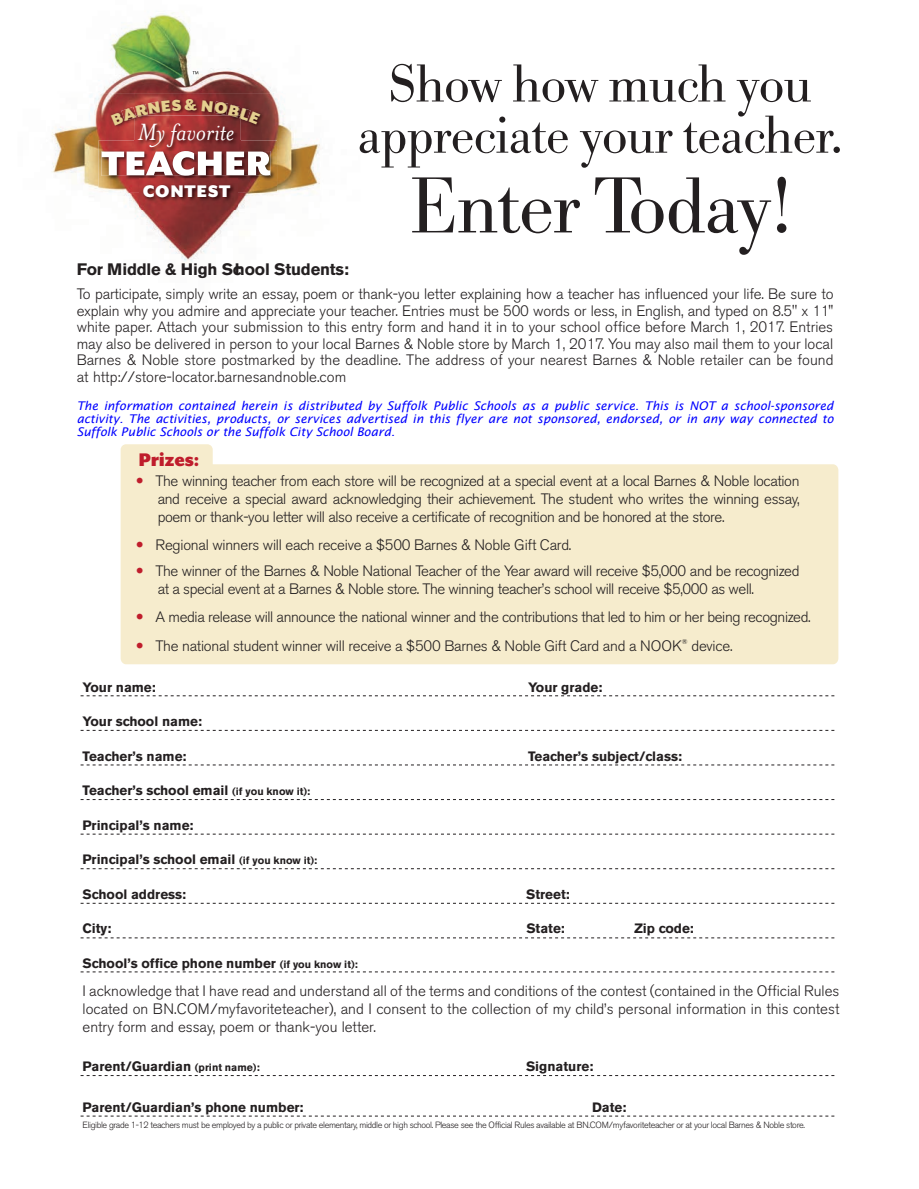
<style>
.page{position:relative;width:919px;height:1189px;background:#fff}
.page>*{position:absolute;margin:0;border:0;box-sizing:border-box;transform-origin:0 0}
.t1{font:300 77.85px "Bodoni BE";letter-spacing:-.02em;color:#231f20}
.t2{font:300 52.35px/51.2px "Bodoni BE";letter-spacing:-.02em;color:#231f20;text-align:center}
.t3{font:italic 27px "Mrs Eaves";color:#fff}
.t4{font:21px "Mr Eaves XL San U";color:#bf1d2c}
.t5{font:19.35px "Mr Eaves XL San U";letter-spacing:.04em;color:#fff}
.t6{font:700 16.5px "Akzidenz Grotesk BE";letter-spacing:-.01em;color:#231f20}
.t7{font:300 15px/18px "Akzidenz Grotesk BE";letter-spacing:-.025em;color:#231f20;text-align:justify}
.t8{font:700 13.5px "Akzidenz Grotesk BE";color:#231f20}
.t9{font:italic 12px/13.2px "Lucida Sans";color:#00f;text-align:justify}
.t10{font:300 9px "Akzidenz Grotesk BE";letter-spacing:-.035em;color:#231f20}
.t11{font:300 7.05px "Akzidenz Grotesk BE";color:#231f20}
.s1{font-size:24px;color:#bf1d2c}
.s2{font-size:10.5px}
</style>
<div class="page">
<img style="left:52px;top:12px;width:220px;height:161px">
<img style="left:55px;top:93px;width:266px;height:172px">
<img style="left:98px;top:141px;width:179px;height:52px">
<img style="left:101px;top:151px;width:169px;height:25px">
<img style="left:135px;top:125px;width:106px;height:26px">
<img style="left:135px;top:151px;width:106px;height:3px">
<img style="left:140px;top:178px;width:97px;height:31px">
<svg style="left:192px;top:71px;width:6px;height:3px"></svg>
<svg style="left:121px;top:444px;width:717px;height:220px;background:#f6edd1"></svg>
<svg style="left:81px;top:695px;width:754px;height:1px"></svg>
<svg style="left:81px;top:730px;width:754px;height:1px"></svg>
<svg style="left:81px;top:764px;width:754px;height:1px"></svg>
<svg style="left:81px;top:799px;width:754px;height:1px"></svg>
<svg style="left:81px;top:833px;width:754px;height:1px"></svg>
<svg style="left:81px;top:868px;width:754px;height:1px"></svg>
<svg style="left:81px;top:902px;width:754px;height:1px"></svg>
<svg style="left:81px;top:937px;width:754px;height:1px"></svg>
<svg style="left:81px;top:971px;width:754px;height:1px"></svg>
<svg style="left:81px;top:1075px;width:754px;height:1px"></svg>
<svg style="left:81px;top:1115px;width:754px;height:1px"></svg>
<svg style="left:111px;top:99px;width:149px;height:26px;background:#873130"></svg>
<h3 class="t3" style="left:138px;top:118px;width:98px">My favorite</h3>
<p class="t5" style="left:143px;top:180px;width:89px">CONTEST</p>
<h2 class="t2" style="left:357px;top:60px;width:486px">Show how much you appreciate your teacher.</h2>
<h1 class="t1" style="left:409px;top:162px;width:382px">Enter Today!</h1>
<p class="t6" style="left:77px;top:260px;width:273px">For Middle &amp; High School Students:</p>
<p class="t7" style="left:77px;top:286px;width:758px;line-height:16.5px">To participate, simply write an essay, poem or thank-you letter explaining how a teacher has influenced your life. Be sure to explain why you admire and appreciate your teacher. Entries must be 500 words or less, in English, and typed on 8.5'' x 11'' white paper. Attach your submission to this entry form and hand it in to your school office before March 1, 2017. Entries may also be delivered in person to your local Barnes &amp; Noble store by March 1, 2017. You may also mail them to your local Barnes &amp; Noble store postmarked by the deadline. The address of your nearest Barnes &amp; Noble retailer can be found at http://store-locator.barnesandnoble.com</p>
<p class="t9" style="left:77px;top:399px;width:758px">The information contained herein is distributed by Suffolk Public Schools as a public service. This is NOT a school-sponsored activity. The activities, products, or services advertised in this flyer are not sponsored, endorsed, or in any way connected to Suffolk Public Schools or the Suffolk City School Board.</p>
<h3 class="t4" style="left:138px;top:447px;width:62px">Prizes:</h3>
<p class="t7" style="left:158px;top:472px;width:643px;text-indent:-22px"><span class="s1">•</span> The winning teacher from each store will be recognized at a special event at a local Barnes &amp; Noble location and receive a special award acknowledging their achievement. The student who writes the winning essay, poem or thank-you letter will also receive a certificate of recognition and be honored at the store.</p>
<p class="t7" style="left:136px;top:536px;width:437px"><span class="s1">•</span> Regional winners will each receive a $500 Barnes &amp; Noble Gift Card.</p>
<p class="t7" style="left:158px;top:562px;width:643px;text-indent:-22px"><span class="s1">•</span> The winner of the Barnes &amp; Noble National Teacher of the Year award will receive $5,000 and be recognized at a special event at a Barnes &amp; Noble store. The winning teacher’s school will receive $5,000 as well.</p>
<p class="t7" style="left:136px;top:608px;width:676px"><span class="s1">•</span> A media release will announce the national winner and the contributions that led to him or her being recognized.</p>
<p class="t7" style="left:136px;top:637px;width:547px"><span class="s1">•</span> The national student winner will receive a $500 Barnes &amp; Noble Gift Card and a NOOK</p>
<p class="t11" style="left:681px;top:637px;width:7px">®</p>
<p class="t7" style="left:691px;top:637px;width:42px">device.</p>
<p class="t8" style="left:83px;top:679px;width:75px">Your name:</p>
<p class="t8" style="left:528px;top:679px;width:76px">Your grade:</p>
<p class="t8" style="left:83px;top:713px;width:121px">Your school name:</p>
<p class="t8" style="left:83px;top:748px;width:105px">Teacher’s name:</p>
<p class="t8" style="left:528px;top:748px;width:155px">Teacher’s subject/class:</p>
<p class="t8" style="left:83px;top:782px;width:229px">Teacher’s school email <span class="s2">(if you know it):</span></p>
<p class="t8" style="left:83px;top:817px;width:112px">Principal’s name:</p>
<p class="t8" style="left:83px;top:851px;width:236px">Principal’s school email <span class="s2">(if you know it):</span></p>
<p class="t8" style="left:83px;top:886px;width:105px">School address:</p>
<p class="t8" style="left:526px;top:886px;width:45px">Street:</p>
<p class="t8" style="left:83px;top:920px;width:30px">City:</p>
<p class="t8" style="left:526px;top:920px;width:40px">State:</p>
<p class="t8" style="left:634px;top:920px;width:61px">Zip code:</p>
<p class="t8" style="left:83px;top:955px;width:276px">School’s office phone number <span class="s2">(if you know it):</span></p>
<p class="t7" style="left:83px;top:982px;width:758px">I acknowledge that I have read and understand all of the terms and conditions of the contest (contained in the Official Rules located on BN.COM/myfavoriteteacher), and I consent to the collection of my child’s personal information in this contest entry form and essay, poem or thank-you letter.</p>
<p class="t8" style="left:83px;top:1058px;width:178px">Parent/Guardian <span class="s2">(print name):</span></p>
<p class="t8" style="left:525px;top:1058px;width:69px">Signature:</p>
<p class="t8" style="left:83px;top:1099px;width:222px">Parent/Guardian’s phone number:</p>
<p class="t8" style="left:592px;top:1099px;width:36px">Date:</p>
<p class="t10" style="left:83px;top:1120px;width:723px">Eligible grade 1-12 teachers must be employed by a public or private elementary, middle or high school. Please see the Official Rules available at BN.COM/myfavoriteteacher or at your local Barnes &amp; Noble store.</p>
</div>
